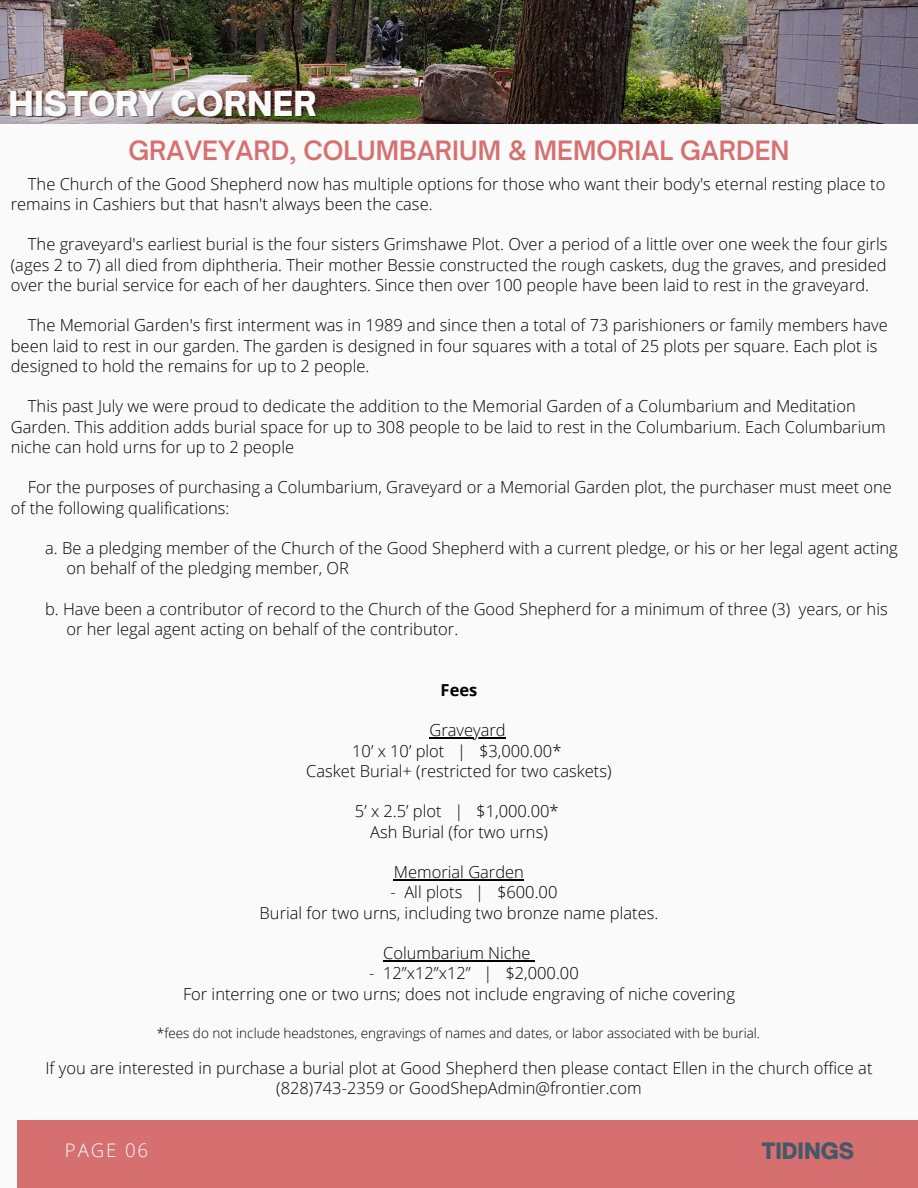
<style>
.page{position:relative;width:918px;height:1188px;background:#fafafa}
.page>*{position:absolute;margin:0;border:0;box-sizing:border-box;transform-origin:0 0}
.t1{font:900 33px "Open Sauce One";color:#fafafa}
.t2{font:600 25.5px "Open Sauce One";color:#d67070}
.t3{font:900 21.6px "Open Sauce One";color:#435967}
.t4{font:300 18.75px "Open Sans";letter-spacing:.1em;color:#fafafa}
.t5{font:300 16.5px/20.2px "Open Sans";color:#000}
.t6{font:700 16.5px "Open Sans";color:#000}
.t7{font:300 13.5px "Open Sans";color:#000}
</style>
<div class="page">
<div style="left:17px;top:1120px;width:901px;height:68px;background:#d67070"></div>
<img style="left:0;top:0;width:918px;height:124px">
<hr style="left:429px;top:738px;width:77px;height:1px;background:#000">
<hr style="left:394px;top:879px;width:130px;height:1px;background:#000">
<hr style="left:383px;top:960px;width:148px;height:1px;background:#000">
<p class="t1" style="left:9px;top:83px;width:310px">HISTORY CORNER</p>
<p class="t2" style="left:128px;top:135px;width:663px">GRAVEYARD, COLUMBARIUM &amp; MEMORIAL GARDEN</p>
<p class="t5" style="left:11px;top:173px;width:876px;text-indent:17px">The Church of the Good Shepherd now has multiple options for those who want their body's eternal resting place to remains in Cashiers but that hasn't always been the case.</p>
<p class="t5" style="left:11px;top:234px;width:878px;text-align:justify;text-indent:17px">The graveyard's earliest burial is the four sisters Grimshawe Plot. Over a period of a little over one week the four girls (ages 2 to 7) all died from diphtheria. Their mother Bessie constructed the rough caskets, dug the graves, and presided over the burial service for each of her daughters. Since then over 100 people have been laid to rest in the graveyard.</p>
<p class="t5" style="left:11px;top:315px;width:879px;text-indent:17px">The Memorial Garden's first interment was in 1989 and since then a total of 73 parishioners or family members have been laid to rest in our garden. The garden is designed in four squares with a total of 25 plots per square. Each plot is designed to hold the remains for up to 2 people.</p>
<p class="t5" style="left:11px;top:396px;width:876px;text-indent:17px">This past July we were proud to dedicate the addition to the Memorial Garden of a Columbarium and Meditation<br>Garden. This addition adds burial space for up to 308 people to be laid to rest in the Columbarium. Each Columbarium niche can hold urns for up to 2 people</p>
<p class="t5" style="left:11px;top:477px;width:883px;text-indent:17px">For the purposes of purchasing a Columbarium, Graveyard or a Memorial Garden plot, the purchaser must meet one of the following qualifications:</p>
<p class="t5" style="left:45px;top:538px;width:854px">a. Be a pledging member of the Church of the Good Shepherd with a current pledge, or his or her legal agent acting</p>
<p class="t5" style="left:67px;top:558px;width:284px">on behalf of the pledging member, OR</p>
<p class="t5" style="left:45px;top:598px;width:844px">b. Have been a contributor of record to the Church of the Good Shepherd for a minimum of three (3) years, or his</p>
<p class="t5" style="left:67px;top:619px;width:393px">or her legal agent acting on behalf of the contributor.</p>
<p class="t6" style="left:441px;top:678px;width:38px">Fees</p>
<p class="t5" style="left:429px;top:720px;width:78px">Graveyard</p>
<p class="t5" style="left:352px;top:740px;width:211px">10’ x 10’ plot | $3,000.00*</p>
<p class="t5" style="left:306px;top:760px;width:307px">Casket Burial+ (restricted for two caskets)</p>
<p class="t5" style="left:355px;top:801px;width:205px">5’ x 2.5’ plot | $1,000.00*</p>
<p class="t5" style="left:370px;top:821px;width:179px">Ash Burial (for two urns)</p>
<p class="t5" style="left:394px;top:862px;width:132px">Memorial Garden</p>
<p class="t5" style="left:391px;top:882px;width:168px">- All plots | $600.00</p>
<p class="t5" style="left:260px;top:902px;width:400px">Burial for two urns, including two bronze name plates.</p>
<p class="t5" style="left:383px;top:943px;width:149px">Columbarium Niche</p>
<p class="t5" style="left:369px;top:963px;width:211px">- 12”x12”x12” | $2,000.00</p>
<p class="t5" style="left:183px;top:983px;width:553px">For interring one or two urns; does not include engraving of niche covering</p>
<p class="t7" style="left:157px;top:1024px;width:605px">*fees do not include headstones, engravings of names and dates, or labor associated with be burial.</p>
<p class="t5" style="left:45px;top:1057px;width:829px;text-align:center">If you are interested in purchase a burial plot at Good Shepherd then please contact Ellen in the church office at (828)743-2359 or GoodShepAdmin@frontier.com</p>
<p class="t4" style="left:65px;top:1137px;width:85px">PAGE 06</p>
<p class="t3" style="left:762px;top:1137px;width:94px">TIDINGS</p>
</div>
